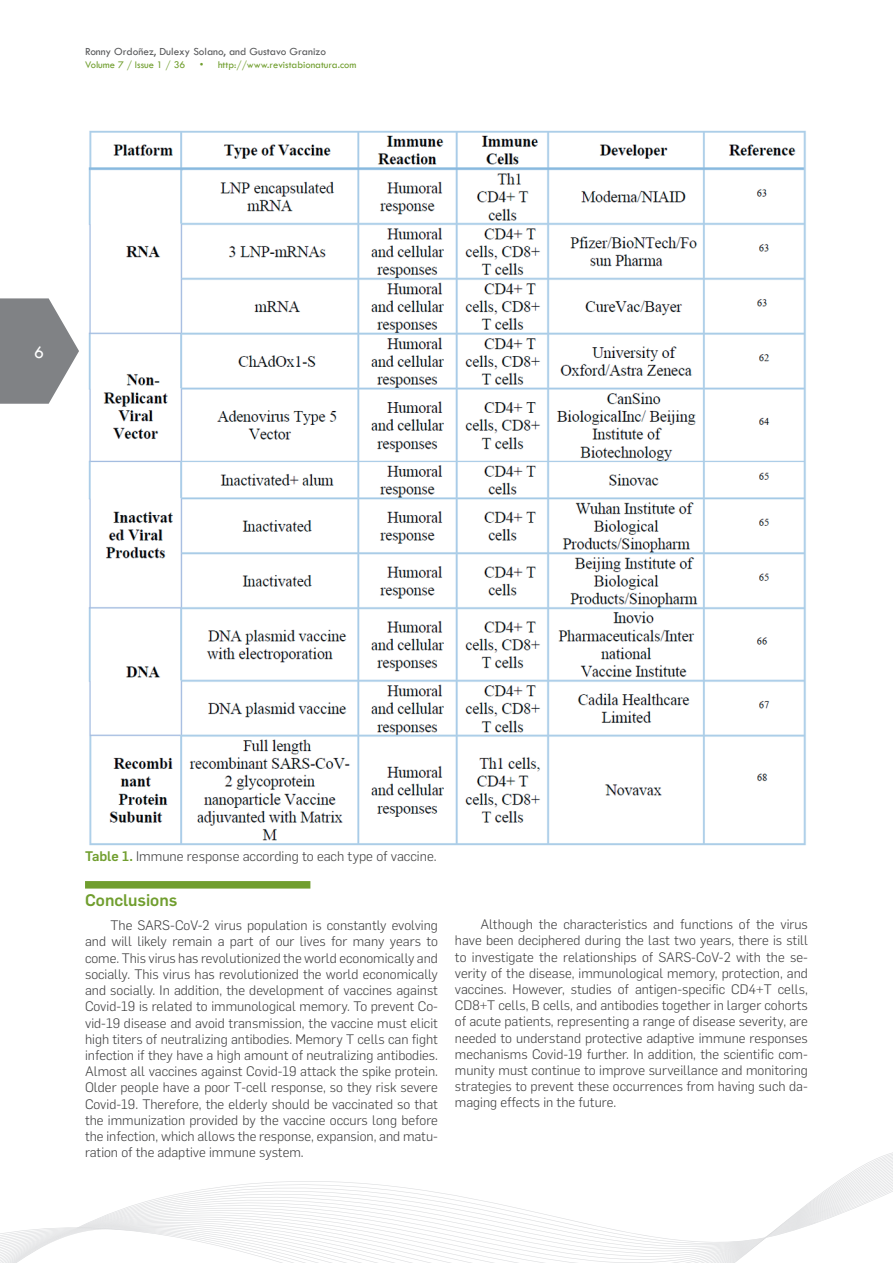
<style>
.page{position:relative;width:893px;height:1263px;background:#fff}
.page>*{position:absolute;margin:0;border:0;box-sizing:border-box;transform-origin:0 0}
.t1{font:18px "Tw Cen";color:#fff}
.t2{font:500 16.5px "Flama";color:#709e2e}
.t3{font:300 13.65px "Flama";color:#3e3e3f}
.t4{font:300 13.5px/16.2px "Flama";color:#3e3e3f;text-align:justify}
.t5{font:11.25px "Tw Cen";color:#57585a}
.t6{font:10.5px "Tw Cen";color:#709e2e}
.s1{font-weight:500;color:#709e2e}
</style>
<div class="page">
<svg style="left:0;top:298px;width:79px;height:106px"></svg>
<svg style="left:0;top:1152px;width:893px;height:111px"></svg>
<div style="left:85px;top:881px;width:225px;height:7px;background:#709e2e"></div>
<img style="left:88px;top:130px;width:718px;height:716px">
<p class="t5" style="left:85px;top:45px;width:242px">Ronny Ordoñez, Dulexy Solano, and Gustavo Granizo</p>
<p class="t6" style="left:85px;top:58px;width:102px">Volume 7 / Issue 1 / 36</p>
<p class="t6" style="left:200px;top:58px;width:158px">• http://www.revistabionatura.com</p>
<h1 class="t1" style="left:34px;top:341px;width:11px">6</h1>
<p class="t3" style="left:85px;top:846px;width:353px"><span class="s1">Table 1.</span> Immune response according to each type of vaccine.</p>
<p class="t2" style="left:85px;top:888px;width:94px">Conclusions</p>
<p class="t4" style="left:85px;top:917px;width:354px;text-indent:26px">The SARS-CoV-2 virus population is constantly evolving and will likely remain a part of our lives for many years to come. This virus has revolutionized the world economically and socially. This virus has revolutionized the world economically and socially. In addition, the development of vaccines against Covid-19 is related to immunological memory. To prevent Co&shy;vid-19 disease and avoid transmission, the vaccine must elicit high titers of neutralizing antibodies. Memory T cells can fight infection if they have a high amount of neutralizing antibodies.<br>Almost all vaccines against Covid-19 attack the spike protein.<br>Older people have a poor T-cell response, so they risk severe Covid-19. Therefore, the elderly should be vaccinated so that the immunization provided by the vaccine occurs long before the infection, which allows the response, expansion, and matu&shy;ration of the adaptive immune system.</p>
<p class="t4" style="left:455px;top:915px;width:354px;text-indent:26px">Although the characteristics and functions of the virus have been deciphered during the last two years, there is still to investigate the relationships of SARS-CoV-2 with the se&shy;verity of the disease, immunological memory, protection, and vaccines. However, studies of antigen-specific CD4+T cells, CD8+T cells, B cells, and antibodies together in larger cohorts of acute patients, representing a range of disease severity, are needed to understand protective adaptive immune responses mechanisms Covid-19 further. In addition, the scientific com&shy;munity must continue to improve surveillance and monitoring strategies to prevent these occurrences from having such da&shy;maging effects in the future.</p>
</div>
